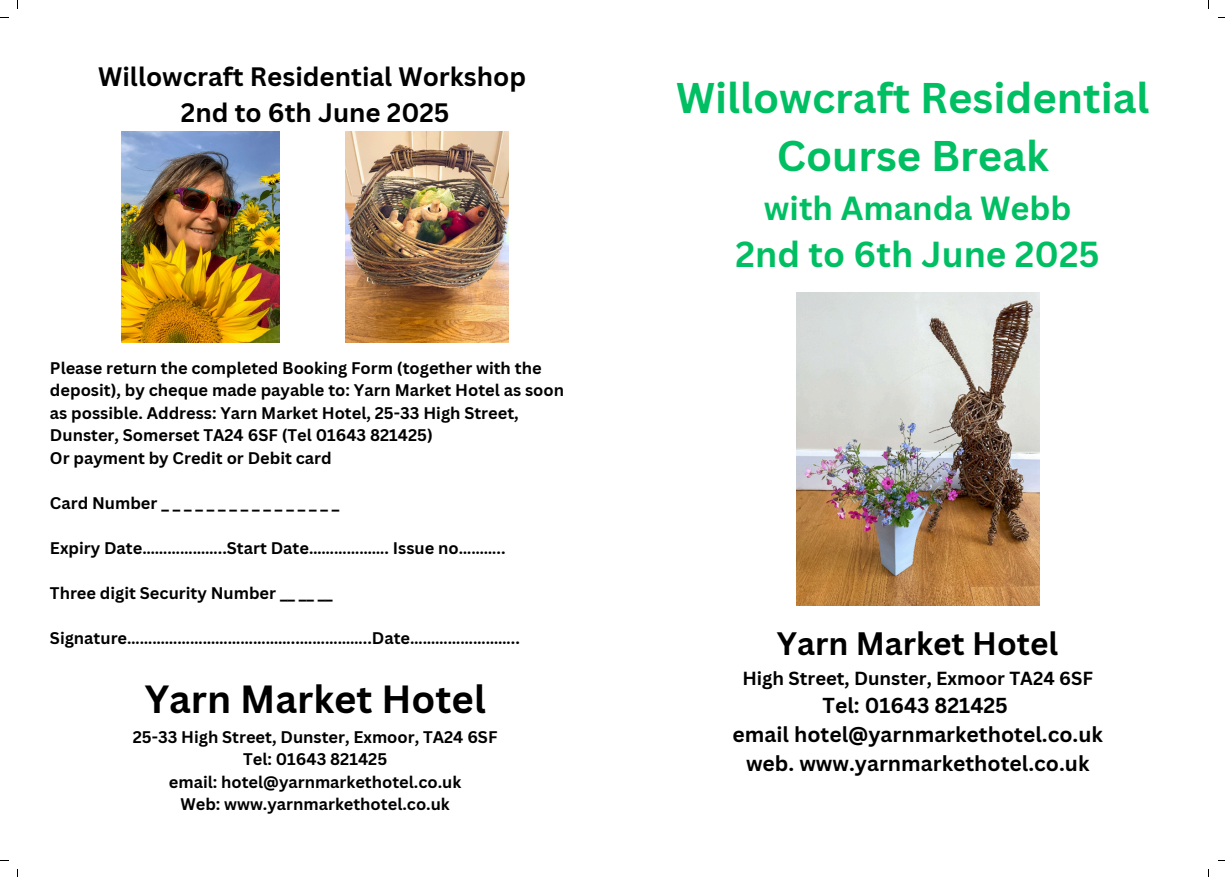
<style>
.page{position:relative;width:1225px;height:877px;background:#fff}
.page>*{position:absolute;margin:0;border:0;box-sizing:border-box;transform-origin:0 0}
.t1{font:700 41.8px/58.2px "Canva Sans";color:#00bf63;text-align:center}
.t2{font:700 38.2px "Canva Sans";color:#000}
.t3{font:700 35.2px "Canva Sans";color:#00bf63}
.t4{font:700 32.5px "Canva Sans";color:#00bf63}
.t5{font:700 31.6px "Canva Sans";color:#000}
.t6{font:700 25.9px/35.8px "Canva Sans";color:#000;text-align:center}
.t7{font:700 21.1px/28.6px "Canva Sans";color:#000;text-align:center}
.t8{font:700 18.4px "Canva Sans";color:#000}
.t9{font:700 16.4px/22.5px "Canva Sans";color:#000}
</style>
<div class="page">
<img style="left:796px;top:292px;width:243px;height:313px">
<img style="left:122px;top:132px;width:157px;height:211px">
<img style="left:345px;top:132px;width:164px;height:211px">
<p class="t6" style="left:98px;top:58px;width:429px">Willowcraft Residential Workshop<br>2nd to 6th June 2025</p>
<p class="t9" style="left:50px;top:356px;width:493px">Please return the completed Booking Form (together with the</p>
<p class="t9" style="left:50px;top:378px;width:515px">deposit), by cheque made payable to: Yarn Market Hotel as soon as possible. Address: Yarn Market Hotel, 25-33 High Street,<br>Dunster, Somerset TA24 6SF (Tel 01643 821425)</p>
<p class="t9" style="left:50px;top:446px;width:283px">Or payment by Credit or Debit card</p>
<p class="t9" style="left:50px;top:491px;width:291px">Card Number _ _ _ _ _ _ _ _ _ _ _ _ _ _ _ _</p>
<p class="t9" style="left:50px;top:536px;width:457px">Expiry Date………………..Start Date………………. Issue no………..</p>
<p class="t9" style="left:50px;top:581px;width:284px">Three digit Security Number __ __ __</p>
<p class="t9" style="left:50px;top:626px;width:471px">Signature…………………………………..……………..Date……………………..</p>
<p class="t2" style="left:145px;top:672px;width:342px">Yarn Market Hotel</p>
<p class="t9" style="left:133px;top:725px;width:366px">25-33 High Street, Dunster, Exmoor, TA24 6SF</p>
<p class="t9" style="left:243px;top:747px;width:146px">Tel: 01643 821425</p>
<p class="t9" style="left:169px;top:770px;width:294px">email: hotel@yarnmarkethotel.co.uk</p>
<p class="t9" style="left:180px;top:792px;width:271px">Web: www.yarnmarkethotel.co.uk</p>
<h2 class="t1" style="left:676px;top:68px;width:475px">Willowcraft Residential<br>Course Break</h2>
<h2 class="t4" style="left:763px;top:185px;width:309px">with Amanda Webb</h2>
<h2 class="t3" style="left:735px;top:229px;width:365px">2nd to 6th June 2025</h2>
<p class="t5" style="left:776px;top:621px;width:283px">Yarn Market Hotel</p>
<p class="t8" style="left:742px;top:665px;width:352px">High Street, Dunster, Exmoor TA24 6SF</p>
<p class="t7" style="left:732px;top:690px;width:372px">Tel: 01643 821425<br>email hotel@yarnmarkethotel.co.uk web. www.yarnmarkethotel.co.uk</p>
</div>
